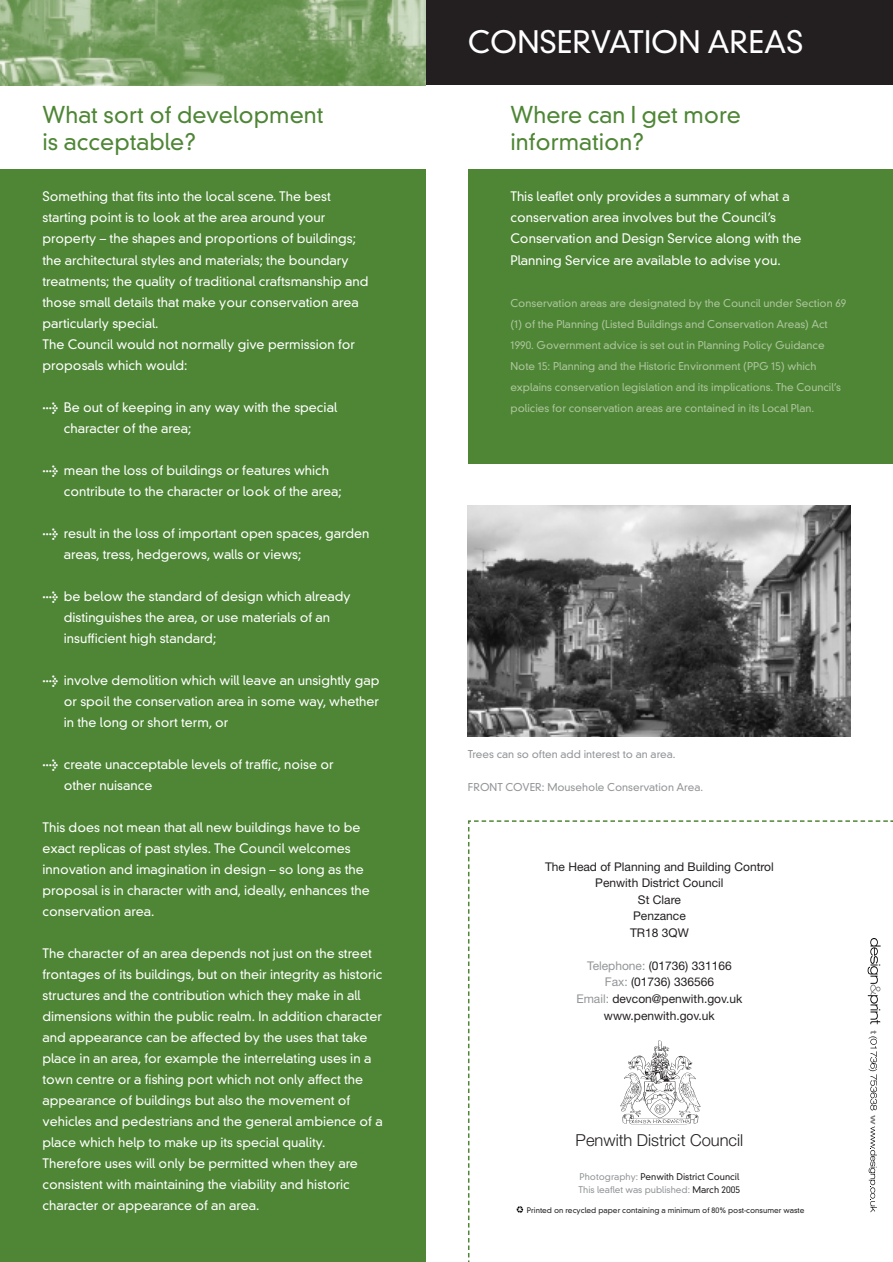
<style>
.page{position:relative;width:893px;height:1262px;background:#fff}
.page>*{position:absolute;margin:0;border:0;box-sizing:border-box;transform-origin:0 0}
.t1{font:300 30px "DIN Neuzeit Grotesk";color:#fff}
.t2{font:300 22.5px/27px "DIN Neuzeit Grotesk";color:#4e8635}
.t3{font:300 16.5px "Helvetica Neue";color:#231f20}
.t4{font:300 12.75px/21px "DIN Neuzeit Grotesk";color:#fff}
.t5{font:12px/16.5px "Helvetica Neue";color:#231f20;text-align:center}
.t6{font:300 10.5px/21px "DIN Neuzeit Grotesk";color:#aec59e}
.t7{font:300 10.5px "DIN Neuzeit Grotesk";color:#939598}
.t8{font:300 9px/13.5px "DIN Neuzeit Grotesk";color:#939598}
.t9{font:300 7.5px "DIN Neuzeit Grotesk";color:#231f20}
.s1{font-family:"Meta Plus";font-weight:700}
.s2{color:#939598}
.s3{color:#231f20}
</style>
<div class="page">
<div style="left:468px;top:169px;width:424px;height:294px;background:#4e8635"></div>
<div style="left:0;top:169px;width:425px;height:1092px;background:#4e8635"></div>
<div style="left:425px;top:0;width:467px;height:85px;background:#231f20"></div>
<img style="left:0;top:0;width:425px;height:85px">
<svg style="left:468px;top:820px;width:424px;height:441px"></svg>
<img style="left:468px;top:505px;width:382px;height:231px">
<h2 class="t2" style="left:43px;top:104px;width:282px">What sort of development is acceptable?</h2>
<p class="t4" style="left:43px;top:187px;width:327px">Something that fits into the local scene. The best starting point is to look at the area around your property – the shapes and proportions of buildings; the architectural styles and materials; the boundary treatments; the quality of traditional craftsmanship and those small details that make your conservation area particularly special.<br>The Council would not normally give permission for proposals which would:</p>
<p class="t4" style="left:64px;top:397px;width:275px;text-indent:-21px"><span class="s1">&gt;</span> Be out of keeping in any way with the special character of the area;</p>
<p class="t4" style="left:64px;top:460px;width:279px;text-indent:-21px"><span class="s1">&gt;</span> mean the loss of buildings or features which contribute to the character or look of the area;</p>
<p class="t4" style="left:64px;top:523px;width:307px;text-indent:-21px"><span class="s1">&gt;</span> result in the loss of important open spaces, garden areas, tress, hedgerows, walls or views;</p>
<p class="t4" style="left:64px;top:586px;width:288px;text-indent:-21px"><span class="s1">&gt;</span> be below the standard of design which already distinguishes the area, or use materials of an insufficient high standard;</p>
<p class="t4" style="left:64px;top:670px;width:317px;text-align:justify;text-indent:-21px"><span class="s1">&gt;</span> involve demolition which will leave an unsightly gap or spoil the conservation area in some way, whether in the long or short term, or</p>
<p class="t4" style="left:64px;top:754px;width:271px;text-indent:-21px"><span class="s1">&gt;</span> create unacceptable levels of traffic, noise or other nuisance</p>
<p class="t4" style="left:43px;top:817px;width:329px">This does not mean that all new buildings have to be exact replicas of past styles. The Council welcomes innovation and imagination in design – so long as the proposal is in character with and, ideally, enhances the conservation area.</p>
<p class="t4" style="left:43px;top:943px;width:341px">The character of an area depends not just on the street frontages of its buildings, but on their integrity as historic structures and the contribution which they make in all dimensions within the public realm. In addition character and appearance can be affected by the uses that take place in an area, for example the interrelating uses in a town centre or a fishing port which not only affect the appearance of buildings but also the movement of vehicles and pedestrians and the general ambience of a place which help to make up its special quality.<br>Therefore uses will only be permitted when they are consistent with maintaining the viability and historic character or appearance of an area.</p>
<h1 class="t1" style="left:468px;top:30px;width:337px">CONSERVATION AREAS</h1>
<h2 class="t2" style="left:510px;top:104px;width:232px">Where can I get more information?</h2>
<p class="t4" style="left:510px;top:187px;width:293px">This leaflet only provides a summary of what a conservation area involves but the Council’s Conservation and Design Service along with the Planning Service are available to advise you.</p>
<p class="t6" style="left:510px;top:293px;width:337px">Conservation areas are designated by the Council under Section 69 (1) of the Planning (Listed Buildings and Conservation Areas) Act 1990. Government advice is set out in Planning Policy Guidance Note 15: Planning and the Historic Environment (PPG 15) which explains conservation legislation and its implications. The Council’s policies for conservation areas are contained in its Local Plan.</p>
<p class="t7" style="left:468px;top:750px;width:209px">Trees can so often add interest to an area.</p>
<p class="t7" style="left:468px;top:783px;width:237px">FRONT COVER: Mousehole Conservation Area.</p>
<p class="t5" style="left:545px;top:859px;width:230px">The Head of Planning and Building Control<br>Penwith District Council<br>St Clare<br>Penzance<br>TR18 3QW</p>
<p class="t5" style="left:576px;top:958px;width:168px"><span class="s2">Telephone:</span> (01736) 331166<br><span class="s2">Fax:</span> (01736) 336566<br><span class="s2">Email:</span> devcon@penwith.gov.uk www.penwith.gov.uk</p>
<p class="t3" style="left:575px;top:1134px;width:169px">Penwith District Council</p>
<p class="t8" style="left:578px;top:1170px;width:163px">Photography: <span class="s3">Penwith District Council<br></span>This leaflet was published: <span class="s3">March 2005</span></p>
<p class="t9" style="left:527px;top:1206px;width:279px">Printed on recycled paper containing a minimum of 80% post-consumer waste</p>
</div>
